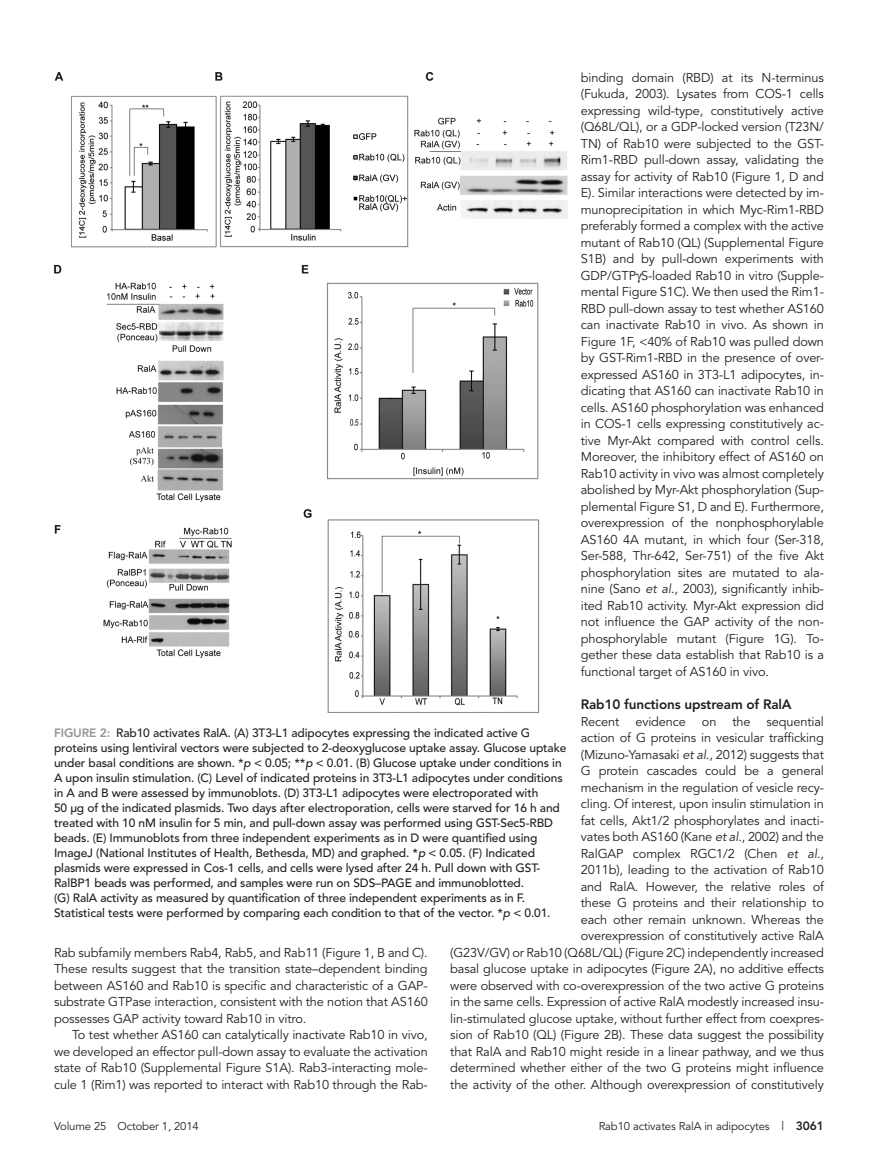
<style>
.page{position:relative;width:878px;height:1175px;background:#fff}
.page>*{position:absolute;margin:0;border:0;box-sizing:border-box;transform-origin:0 0}
.t1{font:800 13.5px "Avenir";letter-spacing:-.01em;color:#231f20}
.Para{font:12.75px/16.5px "Avenir";letter-spacing:-.01em;color:#231f20;text-align:justify}
.ParaFL{font:12.75px/16.5px "Avenir";letter-spacing:-.01em;color:#231f20;text-align:right}
.FigCaption{font:500 12px/15px "Avenir";letter-spacing:-.01em;color:#231f20}
.ParaFL-2{font:11.25px "Avenir";letter-spacing:-.01em;color:#231f20}
.s1{font-style:italic}
.s2{font-weight:800;color:#939598}
.s3{font-size:12px}
.s4{font-weight:800;font-size:12px}
</style>
<div class="page">
<img style="left:54px;top:72px;width:513px;height:641px">
<p class="Para" style="left:580px;top:69px;width:245px">binding domain (RBD) at its N-terminus (Fukuda, 2003). Lysates from COS-1 cells expressing wild-type, constitutively active (Q68L/QL), or a GDP-locked version (T23N/ TN) of Rab10 were subjected to the GST-Rim1-RBD pull-down assay, validating the assay for activity of Rab10 (Figure 1, D and E). Similar interactions were detected by im&shy;munoprecipitation in which Myc-Rim1-RBD preferably formed a complex with the active mutant of Rab10 (QL) (Supplemental Figure S1B) and by pull-down experiments with GDP/GTP S-loaded Rab10 in vitro (Supple&shy;mental Figure S1C). We then used the Rim1- RBD pull-down assay to test whether AS160 can inactivate Rab10 in vivo. As shown in Figure 1F, &lt;40% of Rab10 was pulled down by GST-Rim1-RBD in the presence of over&shy;expressed AS160 in 3T3-L1 adipocytes, in&shy;dicating that AS160 can inactivate Rab10 in cells. AS160 phosphorylation was enhanced in COS-1 cells expressing constitutively ac&shy;tive Myr-Akt compared with control cells.<br>Moreover, the inhibitory effect of AS160 on Rab10 activity in vivo was almost completely abolished by Myr-Akt phosphorylation (Sup&shy;plemental Figure S1, D and E). Furthermore, overexpression of the nonphosphorylable AS160 4A mutant, in which four (Ser-318, Ser-588, Thr-642, Ser-751) of the five Akt phosphorylation sites are mutated to ala&shy;nine (Sano <span class="s1">et al</span>., 2003), significantly inhib&shy;ited Rab10 activity. Myr-Akt expression did not influence the GAP activity of the non&shy;phosphorylable mutant (Figure 1G). To&shy;gether these data establish that Rab10 is a functional target of AS160 in vivo.</p>
<h2 class="t1" style="left:580px;top:696px;width:212px">Rab10 functions upstream of RalA</h2>
<p class="ParaFL" style="left:580px;top:713px;width:40px">Recent</p>
<p class="ParaFL" style="left:450px;top:713px;width:375px">evidence on the sequential<br>action of G proteins in vesicular trafficking<br>(Mizuno-Yamasaki <span class="s1">et al</span>., 2012) suggests that<br>G protein cascades could be a general<br>mechanism in the regulation of vesicle recy-<br>cling. Of interest, upon insulin stimulation in<br>fat cells, Akt1/2 phosphorylates and inacti-<br>vates both AS160 (Kane <span class="s1">et al</span>., 2002) and the<br>RalGAP complex RGC1/2 (Chen <span class="s1">et al</span>.,<br>2011b), leading to the activation of Rab10<br>and RalA. However, the relative roles of<br>these G proteins and their relationship to<br>each other remain unknown. Whereas the<br>overexpression of constitutively active RalA<br>(G23V/GV) or Rab10 (Q68L/QL) (Figure 2C) independently increased basal glucose uptake in adipocytes (Figure 2A), no additive effects were observed with co-overexpression of the two active G proteins in the same cells. Expression of active RalA modestly increased insu&shy;lin-stimulated glucose uptake, without further effect from coexpres&shy;sion of Rab10 (QL) (Figure 2B). These data suggest the possibility that RalA and Rab10 might reside in a linear pathway, and we thus determined whether either of the two G proteins might influence the activity of the other. Although overexpression of constitutively</p>
<p class="FigCaption" style="left:54px;top:725px;width:514px"><span class="s2">FIGURE 2:</span> Rab10 activates RalA. (A) 3T3-L1 adipocytes expressing the indicated active G proteins using lentiviral vectors were subjected to 2-deoxyglucose uptake assay. Glucose uptake under basal conditions are shown. *<span class="s1">p</span> &lt; 0.05; **<span class="s1">p</span> &lt; 0.01. (B) Glucose uptake under conditions in A upon insulin stimulation. (C) Level of indicated proteins in 3T3-L1 adipocytes under conditions in A and B were assessed by immunoblots. (D) 3T3-L1 adipocytes were electroporated with<br>50 μg of the indicated plasmids. Two days after electroporation, cells were starved for 16 h and treated with 10 nM insulin for 5 min, and pull-down assay was performed using GST-Sec5-RBD beads. (E) Immunoblots from three independent experiments as in D were quantified using ImageJ (National Institutes of Health, Bethesda, MD) and graphed. *<span class="s1">p</span> &lt; 0.05. (F) Indicated plasmids were expressed in Cos-1 cells, and cells were lysed after 24 h. Pull down with GST-RalBP1 beads was performed, and samples were run on SDS–PAGE and immunoblotted.<br>(G) RalA activity as measured by quantification of three independent experiments as in F.<br>Statistical tests were performed by comparing each condition to that of the vector. *<span class="s1">p</span> &lt; 0.01.</p>
<p class="ParaFL" style="left:54px;top:944px;width:375px;text-align:justify">Rab subfamily members Rab4, Rab5, and Rab11 (Figure 1, B and C).<br>These results suggest that the transition state–dependent binding between AS160 and Rab10 is specific and characteristic of a GAP&shy;substrate GTPase interaction, consistent with the notion that AS160 possesses GAP activity toward Rab10 in vitro.</p>
<p class="Para" style="left:54px;top:1026px;width:375px;text-indent:18px">To test whether AS160 can catalytically inactivate Rab10 in vivo, we developed an effector pull-down assay to evaluate the activation state of Rab10 (Supplemental Figure S1A). Rab3-interacting mole&shy;cule 1 (Rim1) was reported to interact with Rab10 through the Rab-</p>
<p class="ParaFL-2" style="left:54px;top:1119px;width:146px">Volume 25 October 1, 2014</p>
<p class="ParaFL-2" style="left:598px;top:1119px;width:227px">Rab10 activates RalA in adipocytes <span class="s3">|</span> <span class="s4">3061</span></p>
</div>
